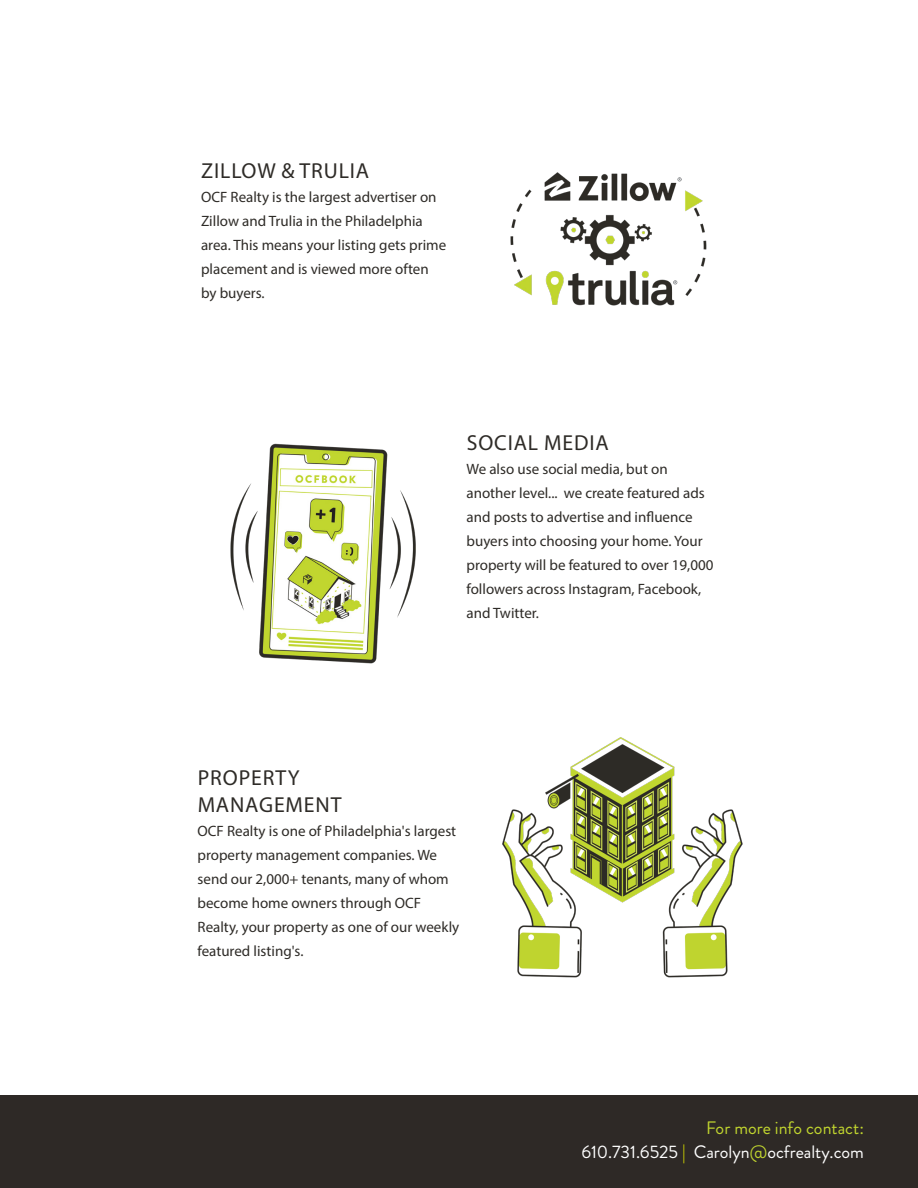
<style>
.page{position:relative;width:918px;height:1188px;background:#fff}
.page>*{position:absolute;margin:0;border:0;box-sizing:border-box;transform-origin:0 0}
.h2_seller_header{font:21.75px/27px "Myriad Pro";letter-spacing:.04em;color:#2e2b27}
.t1{font:18px/24px "Brandon Grotesque";color:#fff;text-align:right}
.body{font:15px/24px "Myriad Pro";color:#2e2b27}
.s1{color:#c1d52f}
.s2{color:#cfd400}
</style>
<div class="page">
<div style="left:0;top:1095px;width:918px;height:93px;background:#2e2926"></div>
<img style="left:502px;top:737px;width:241px;height:241px">
<img style="left:510px;top:172px;width:197px;height:134px">
<img style="left:230px;top:443px;width:186px;height:221px">
<p class="h2_seller_header" style="left:201px;top:156px;width:170px">ZILLOW &amp; TRULIA</p>
<p class="body" style="left:201px;top:184px;width:247px">OCF Realty is the largest advertiser on<br>Zillow and Trulia in the Philadelphia area. This means your listing gets prime placement and is viewed more often by buyers.</p>
<p class="h2_seller_header" style="left:467px;top:429px;width:144px">SOCIAL MEDIA</p>
<p class="body" style="left:467px;top:457px;width:248px">We also use social media, but on another level... we create featured ads and posts to advertise and influence buyers into choosing your home. Your property will be featured to over 19,000 followers across Instagram, Facebook, and Twitter.</p>
<p class="h2_seller_header" style="left:198px;top:764px;width:145px">PROPERTY<br>MANAGEMENT</p>
<p class="body" style="left:198px;top:819px;width:263px">OCF Realty is one of Philadelphia's largest property management companies. We send our 2,000+ tenants, many of whom become home owners through OCF Realty, your property as one of our weekly featured listing's.</p>
<p class="t1" style="left:581px;top:1116px;width:284px"><span class="s1">For more info contact:<br></span>610.731.6525 <span class="s2">|</span> Carolyn<span class="s1">@</span>ocfrealty.com</p>
</div>
